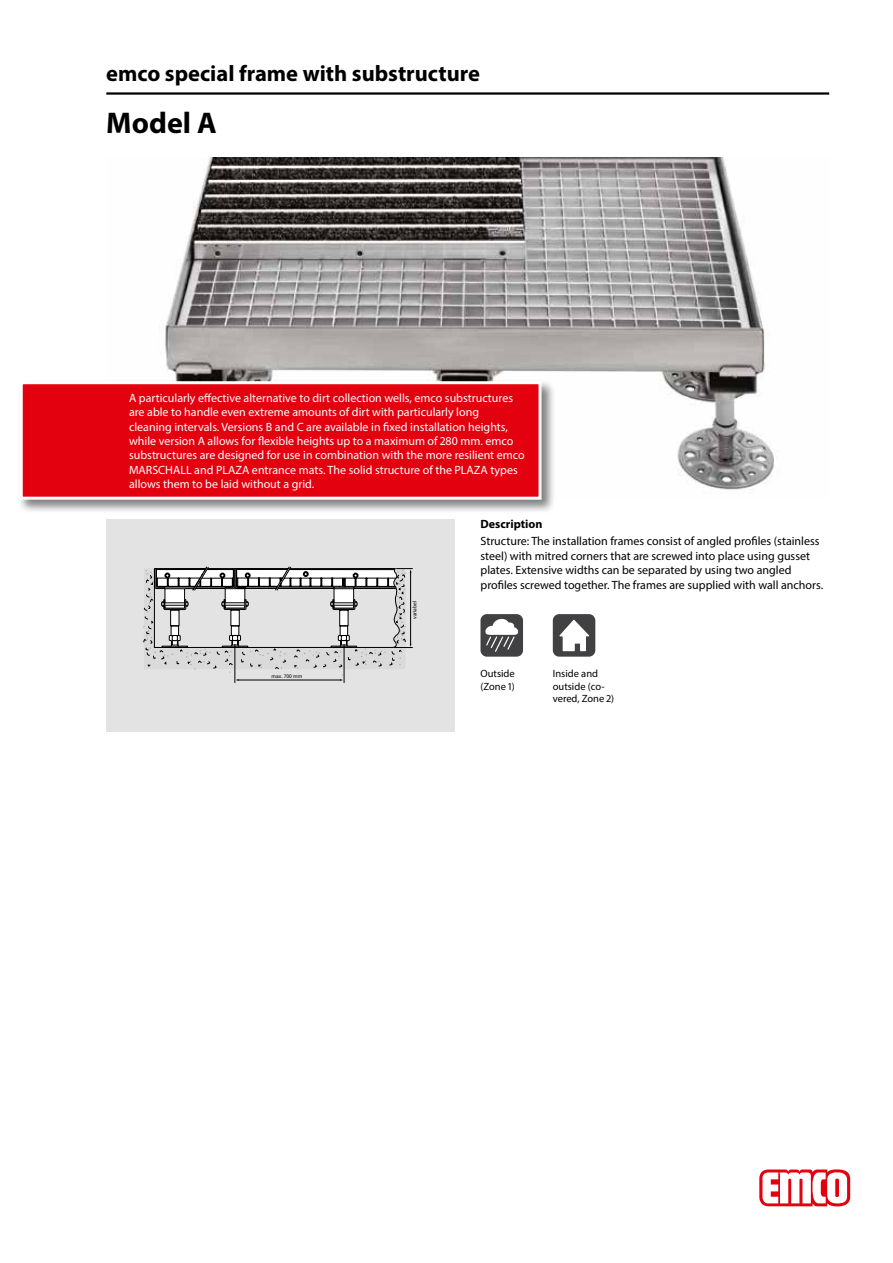
<style>
.page{position:relative;width:893px;height:1263px;background:#fff}
.page>*{position:absolute;margin:0;border:0;box-sizing:border-box;transform-origin:0 0}
.t1{font:700 30px "Myriad Pro";color:#000}
.t2{font:700 22.5px "Myriad Pro";color:#000}
.t3{font:12px/14.4px "Myriad Pro";color:#fff}
.t4{font:12px/14.4px "Myriad Pro";color:#000}
.t5{font:700 12px "Myriad Pro";color:#000}
.t6{font:10.5px/12.6px "Myriad Pro";color:#000}
.t7{font:5.55px "Myriad Pro";color:#000}
</style>
<div class="page">
<img style="left:165px;top:157px;width:609px;height:333px">
<hr style="left:106px;top:92px;width:723px;height:3px;background:#000">
<svg style="left:759px;top:1169px;width:91px;height:37px"></svg>
<div style="left:18px;top:379px;width:538px;height:135px;background:#000;opacity:.5"></div>
<div style="left:21px;top:383px;width:519px;height:115px;background:#e3000f"></div>
<div style="left:20px;top:381px;width:522px;height:119px;border:3px solid #fff"></div>
<div style="left:106px;top:519px;width:349px;height:212px;background:#e3e3e3"></div>
<svg style="left:144px;top:567px;width:269px;height:116px"></svg>
<div style="left:480px;top:614px;width:43px;height:43px;background:#414042;border-radius:6px"></div>
<svg style="left:485px;top:618px;width:34px;height:34px"></svg>
<div style="left:553px;top:614px;width:42px;height:43px;background:#414042;border-radius:6px"></div>
<svg style="left:559px;top:620px;width:30px;height:31px"></svg>
<h2 class="t2" style="left:106px;top:58px;width:375px">emco special frame with substructure</h2>
<h1 class="t1" style="left:106px;top:103px;width:112px">Model A</h1>
<p class="t3" style="left:129px;top:390px;width:397px">A particularly effective alternative to dirt collection wells, emco substructures are able to handle even extreme amounts of dirt with particularly long cleaning intervals. Versions B and C are available in fixed installation heights, while version A allows for flexible heights up to a maximum of 280 mm. emco substructures are designed for use in combination with the more resilient emco MARSCHALL and PLAZA entrance mats. The solid structure of the PLAZA types allows them to be laid without a grid.</p>
<p class="t7" style="left:272px;top:672px;width:32px">max. 700 mm</p>
<p class="t7" style="left:411px;top:619px;width:20px;rotate:-90deg">variabel</p>
<p class="t5" style="left:480px;top:516px;width:63px">Description</p>
<p class="t4" style="left:480px;top:534px;width:344px">Structure: The installation frames consist of angled profiles (stainless steel) with mitred corners that are screwed into place using gusset plates. Extensive widths can be separated by using two angled profiles screwed together. The frames are supplied with wall anchors.</p>
<p class="t6" style="left:480px;top:667px;width:36px">Outside (Zone 1)</p>
<p class="t6" style="left:553px;top:667px;width:63px">Inside and outside (co&shy;vered, Zone 2)</p>
</div>
